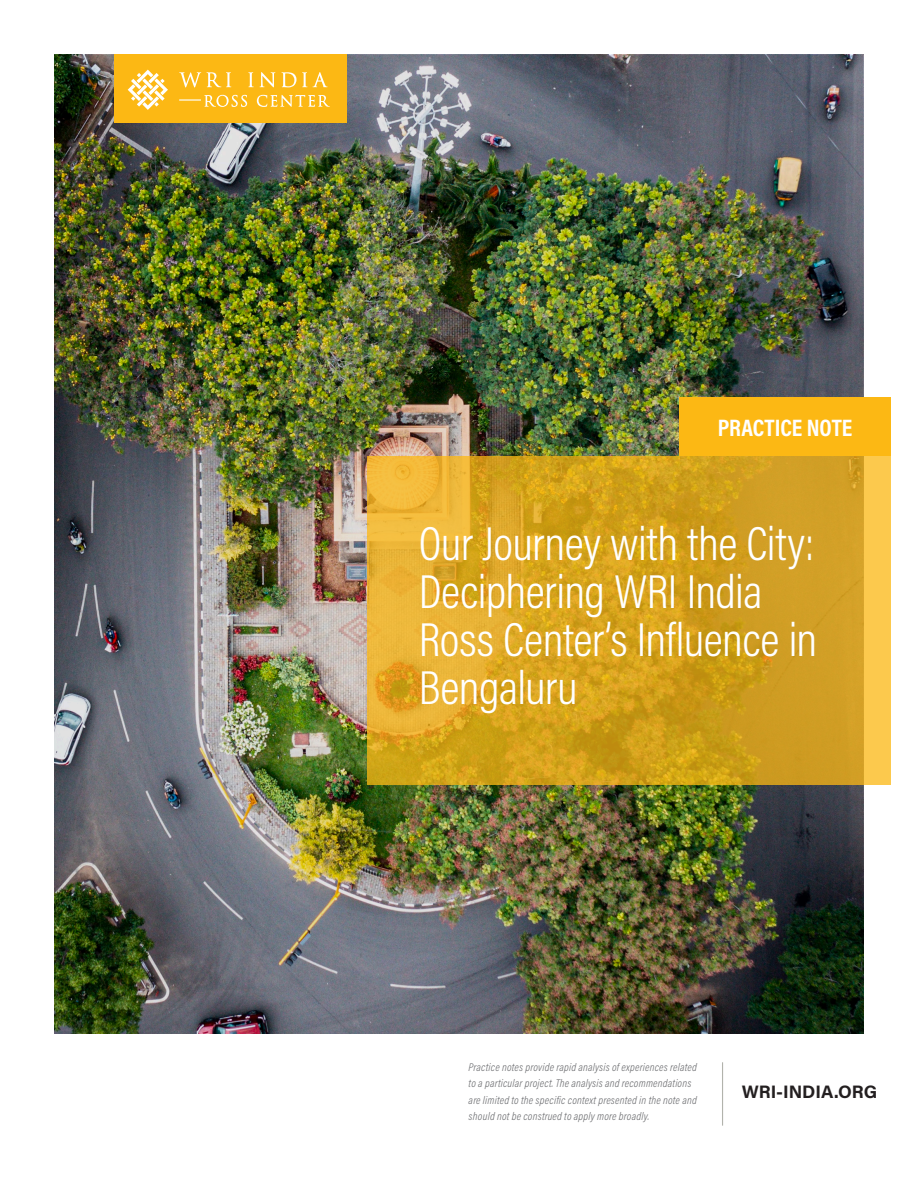
<style>
.page{position:relative;width:918px;height:1188px;background:#fff}
.page>*{position:absolute;margin:0;border:0;box-sizing:border-box;transform-origin:0 0}
.Title_New{font:300 48px/48px "Acumin Pro Cond";letter-spacing:-.01em;color:#fff}
.IB__Issue_Brief{font:700 24px "Acumin Pro Cond";color:#fff}
.t1{font:700 18px "Acumin Pro";color:#231f20}
.Credits{font:italic 300 11.25px/16.5px "Acumin Pro Cond";letter-spacing:.025em;color:#6c6d70}
</style>
<div class="page">
<img style="left:55px;top:55px;width:808px;height:979px">
<div style="left:679px;top:397px;width:212px;height:59px;background:#fcb814"></div>
<svg style="left:368px;top:456px;width:523px;height:328px;background:#d8a524"></svg>
<hr style="left:722px;top:1062px;width:1px;height:64px;background:#b2b3ac">
<div style="left:114px;top:54px;width:232px;height:68px;background:#fcb814"></div>
<svg style="left:179px;top:72px;width:22px;height:15px"></svg>
<svg style="left:207px;top:72px;width:24px;height:15px"></svg>
<svg style="left:248px;top:72px;width:6px;height:15px"></svg>
<svg style="left:260px;top:72px;width:15px;height:15px"></svg>
<svg style="left:282px;top:72px;width:25px;height:15px"></svg>
<svg style="left:313px;top:72px;width:15px;height:15px"></svg>
<svg style="left:204px;top:95px;width:43px;height:12px"></svg>
<svg style="left:257px;top:95px;width:73px;height:12px"></svg>
<hr style="left:179px;top:99px;width:22px;height:2px;background:#fff">
<svg style="left:128px;top:70px;width:40px;height:40px"></svg>
<p class="IB__Issue_Brief" style="left:718px;top:411px;width:136px">PRACTICE NOTE</p>
<p class="Title_New" style="left:419px;top:519px;width:400px">Our Journey with the City:<br>Deciphering WRI India<br>Ross Center’s Influence in<br>Bengaluru</p>
<p class="Credits" style="left:469px;top:1058px;width:230px">Practice notes provide rapid analysis of experiences related to a particular project. The analysis and recommendations are limited to the specific context presented in the note and should not be construed to apply more broadly.</p>
<p class="t1" style="left:742px;top:1079px;width:137px">WRI-INDIA.ORG</p>
</div>
